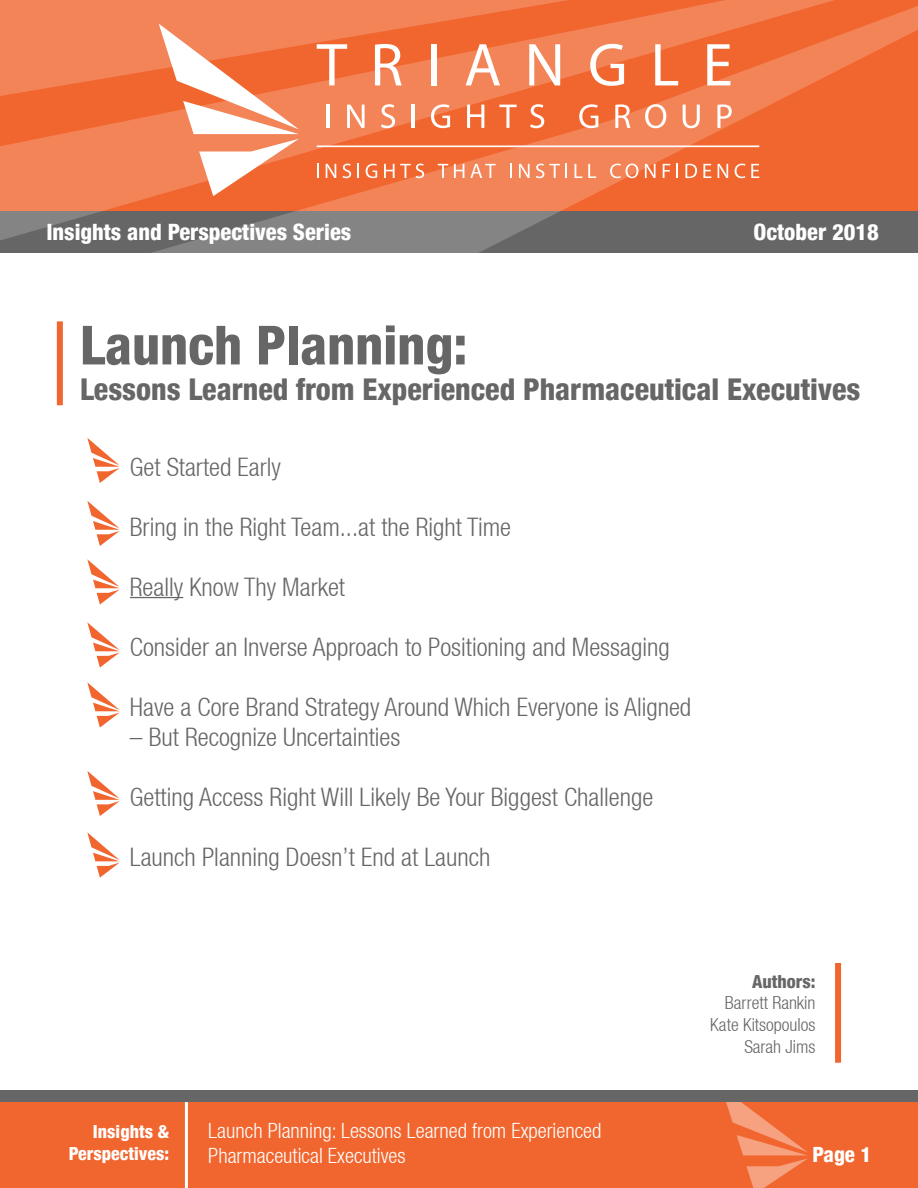
<style>
.page{position:relative;width:918px;height:1188px;background:#fff}
.page>*{position:absolute;margin:0;border:0;box-sizing:border-box;transform-origin:0 0}
.t1{font:800 condensed 54px "Helvetica 87";color:#666}
.t2{font:800 condensed 30px "Helvetica 87";color:#666}
.t3{font:300 condensed 25.5px "Helvetica 47";color:#666}
.t4{font:800 condensed 22.5px "Helvetica 87";color:#fff}
.t5{font:300 condensed 21px/25.2px "Helvetica 47";color:#fff}
.t6{font:800 condensed 21px "Helvetica 87";color:#fff}
.t7{font:300 condensed 18px/21.6px "Helvetica 47";color:#666;text-align:right}
.t8{font:800 condensed 18px/21.6px "Helvetica 87";color:#fff;text-align:right}
.t9{font:800 condensed 18px "Helvetica 87";color:#666}
</style>
<div class="page">
<div style="left:0;top:1102px;width:918px;height:86px;background:#f1662f"></div>
<hr style="left:185px;top:1099px;width:3px;height:89px;background:#fff">
<svg style="left:726px;top:1102px;width:81px;height:86px"></svg>
<div style="left:0;top:1090px;width:918px;height:12px;background:#666"></div>
<div style="left:0;top:212px;width:918px;height:41px;background:#666"></div>
<svg style="left:152px;top:240px;width:351px;height:13px;background:#818181"></svg>
<svg style="left:0;top:0;width:918px;height:240px;background:#de744a"></svg>
<svg style="left:317px;top:44px;width:30px;height:41px"></svg>
<svg style="left:375px;top:44px;width:27px;height:41px"></svg>
<div style="left:431px;top:44px;width:5px;height:41px;background:#fff"></div>
<svg style="left:466px;top:44px;width:34px;height:41px"></svg>
<svg style="left:529px;top:44px;width:31px;height:41px"></svg>
<svg style="left:590px;top:44px;width:34px;height:42px"></svg>
<svg style="left:655px;top:44px;width:23px;height:41px"></svg>
<svg style="left:707px;top:44px;width:23px;height:41px"></svg>
<hr style="left:326px;top:105px;width:3px;height:23px;background:#fff">
<svg style="left:347px;top:105px;width:18px;height:23px"></svg>
<svg style="left:381px;top:104px;width:14px;height:24px"></svg>
<hr style="left:412px;top:105px;width:3px;height:23px;background:#fff">
<svg style="left:431px;top:104px;width:19px;height:24px"></svg>
<svg style="left:467px;top:105px;width:17px;height:23px"></svg>
<svg style="left:499px;top:105px;width:18px;height:23px"></svg>
<svg style="left:530px;top:104px;width:14px;height:24px"></svg>
<svg style="left:579px;top:104px;width:19px;height:24px"></svg>
<svg style="left:615px;top:104px;width:16px;height:24px"></svg>
<svg style="left:645px;top:104px;width:21px;height:24px"></svg>
<svg style="left:683px;top:105px;width:17px;height:23px"></svg>
<svg style="left:717px;top:104px;width:15px;height:24px"></svg>
<svg style="left:317px;top:164px;width:2px;height:14px"></svg>
<svg style="left:326px;top:164px;width:10px;height:14px"></svg>
<svg style="left:343px;top:164px;width:8px;height:14px"></svg>
<svg style="left:357px;top:164px;width:2px;height:14px"></svg>
<svg style="left:366px;top:164px;width:11px;height:14px"></svg>
<svg style="left:384px;top:164px;width:40px;height:14px"></svg>
<svg style="left:438px;top:164px;width:10px;height:14px"></svg>
<svg style="left:454px;top:164px;width:10px;height:14px"></svg>
<svg style="left:470px;top:164px;width:26px;height:14px"></svg>
<svg style="left:510px;top:164px;width:2px;height:14px"></svg>
<svg style="left:519px;top:164px;width:11px;height:14px"></svg>
<svg style="left:536px;top:164px;width:24px;height:14px"></svg>
<svg style="left:566px;top:164px;width:1px;height:14px"></svg>
<svg style="left:575px;top:164px;width:7px;height:14px"></svg>
<svg style="left:588px;top:164px;width:8px;height:14px"></svg>
<svg style="left:610px;top:164px;width:28px;height:14px"></svg>
<svg style="left:645px;top:164px;width:11px;height:14px"></svg>
<svg style="left:663px;top:164px;width:7px;height:14px"></svg>
<svg style="left:676px;top:164px;width:2px;height:14px"></svg>
<svg style="left:685px;top:164px;width:12px;height:14px"></svg>
<svg style="left:703px;top:164px;width:8px;height:14px"></svg>
<svg style="left:718px;top:164px;width:10px;height:14px"></svg>
<svg style="left:735px;top:164px;width:10px;height:14px"></svg>
<svg style="left:751px;top:164px;width:8px;height:14px"></svg>
<hr style="left:317px;top:145px;width:442px;height:2px;background:#fff">
<svg style="left:159px;top:24px;width:140px;height:172px"></svg>
<div style="left:57px;top:321px;width:6px;height:84px;background:#f1662f"></div>
<div style="left:835px;top:963px;width:6px;height:100px;background:#f1662f"></div>
<hr style="left:130px;top:597px;width:53px;height:1px;background:#666">
<svg style="left:87px;top:438px;width:33px;height:45px"></svg>
<svg style="left:87px;top:501px;width:33px;height:45px"></svg>
<svg style="left:87px;top:559px;width:33px;height:46px"></svg>
<svg style="left:87px;top:622px;width:33px;height:46px"></svg>
<svg style="left:87px;top:682px;width:33px;height:46px"></svg>
<svg style="left:87px;top:771px;width:33px;height:45px"></svg>
<svg style="left:87px;top:832px;width:33px;height:46px"></svg>
<p class="t4" style="left:46px;top:218px;width:306px">Insights and Perspectives Series</p>
<p class="t4" style="left:753px;top:218px;width:127px">October 2018</p>
<h1 class="t1" style="left:80px;top:312px;width:389px">Launch Planning:</h1>
<p class="t2" style="left:80px;top:371px;width:782px">Lessons Learned from Experienced Pharmaceutical Executives</p>
<p class="t3" style="left:130px;top:452px;width:153px">Get Started Early</p>
<p class="t3" style="left:130px;top:512px;width:383px">Bring in the Right Team...at the Right Time</p>
<p class="t3" style="left:130px;top:572px;width:217px">Really Know Thy Market</p>
<p class="t3" style="left:130px;top:632px;width:541px">Consider an Inverse Approach to Positioning and Messaging</p>
<p class="t3" style="left:130px;top:692px;width:563px">Have a Core Brand Strategy Around Which Everyone is Aligned</p>
<p class="t3" style="left:130px;top:723px;width:272px">– But Recognize Uncertainties</p>
<p class="t3" style="left:130px;top:783px;width:525px">Getting Access Right Will Likely Be Your Biggest Challenge</p>
<p class="t3" style="left:130px;top:843px;width:362px">Launch Planning Doesn’t End at Launch</p>
<p class="t8" style="left:69px;top:1121px;width:102px">Insights &amp;<br>Perspectives:</p>
<p class="t5" style="left:208px;top:1117px;width:395px">Launch Planning: Lessons Learned from Experienced<br>Pharmaceutical Executives</p>
<p class="t9" style="left:752px;top:970px;width:65px">Authors:</p>
<p class="t7" style="left:710px;top:992px;width:107px">Barrett Rankin<br>Kate Kitsopoulos<br>Sarah Jims</p>
<p class="t6" style="left:813px;top:1141px;width:60px">Page 1</p>
</div>
